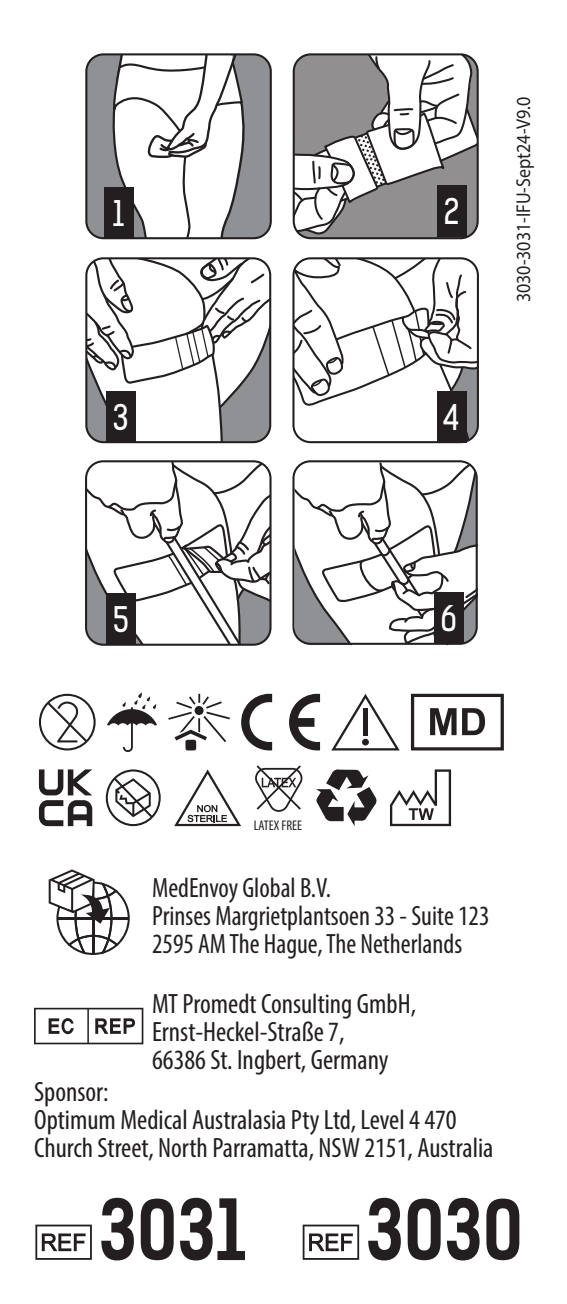
<style>
.page{position:relative;width:567px;height:1304px;background:#fff}
.page>*{position:absolute;margin:0;border:0;box-sizing:border-box;transform-origin:0 0}
.body_copy{font:33.6px "Kelson Sans";color:#fff;scale:.9 1}
.body_copy-2{font:condensed 28px/28px "Myriad Pro";color:#231f20}
.body_copy-3{font:20px "Myriad Pro";color:#231f20;scale:.9 1}
.t1{font:condensed 14px "Myriad Pro";color:#231f20}
</style>
<div class="page">
<svg style="left:35px;top:1225px;width:57px;height:35px"></svg>
<svg style="left:101px;top:1198px;width:144px;height:62px"></svg>
<svg style="left:303px;top:1225px;width:56px;height:35px"></svg>
<svg style="left:368px;top:1198px;width:151px;height:62px"></svg>
<svg style="left:241px;top:694px;width:79px;height:57px"></svg>
<svg style="left:39px;top:694px;width:57px;height:56px"></svg>
<svg style="left:107px;top:692px;width:50px;height:60px"></svg>
<svg style="left:168px;top:694px;width:62px;height:48px"></svg>
<div style="left:195px;top:706px;width:9px;height:9px;background:#231f20;border-radius:50%"></div>
<div style="left:185px;top:740px;width:11px;height:10px;background:#231f20;border-radius:2px"></div>
<svg style="left:411px;top:694px;width:93px;height:56px"></svg>
<svg style="left:39px;top:769px;width:53px;height:57px"></svg>
<svg style="left:255px;top:765px;width:48px;height:47px"></svg>
<svg style="left:106px;top:769px;width:55px;height:57px"></svg>
<svg style="left:174px;top:769px;width:67px;height:57px"></svg>
<svg style="left:390px;top:769px;width:61px;height:57px"></svg>
<svg style="left:331px;top:694px;width:69px;height:56px"></svg>
<div style="left:363px;top:708px;width:5px;height:27px;background:#231f20"></div>
<div style="left:362px;top:739px;width:7px;height:6px;background:#231f20;border-radius:50%"></div>
<svg style="left:316px;top:769px;width:61px;height:57px"></svg>
<svg style="left:295px;top:463px;width:180px;height:179px"></svg>
<div style="left:292px;top:460px;width:186px;height:185px;border:2px solid #231f20;border-radius:17px"></div>
<svg style="left:293px;top:258px;width:185px;height:184px"></svg>
<svg style="left:86px;top:258px;width:185px;height:184px"></svg>
<div style="left:88px;top:56px;width:181px;height:182px;background:#8f9194"></div>
<svg style="left:111px;top:56px;width:135px;height:180px"></svg>
<div style="left:85px;top:53px;width:187px;height:186px;border:2px solid #231f20;border-radius:17px"></div>
<svg style="left:293px;top:54px;width:185px;height:184px"></svg>
<svg style="left:88px;top:463px;width:181px;height:180px"></svg>
<div style="left:85px;top:460px;width:187px;height:186px;border:2px solid #231f20;border-radius:17px"></div>
<div style="left:104px;top:188px;width:29px;height:51px;background:#231f20"></div>
<div style="left:106px;top:392px;width:29px;height:51px;background:#231f20"></div>
<div style="left:106px;top:594px;width:30px;height:51px;background:#231f20"></div>
<div style="left:437px;top:186px;width:29px;height:51px;background:#231f20"></div>
<div style="left:437px;top:391px;width:29px;height:52px;background:#231f20"></div>
<div style="left:434px;top:593px;width:29px;height:51px;background:#231f20"></div>
<svg style="left:49px;top:869px;width:81px;height:86px"></svg>
<hr style="left:92px;top:902px;width:2px;height:52px;background:#231f20">
<hr style="left:57px;top:917px;width:72px;height:2px;background:#231f20">
<svg style="left:34px;top:1008px;width:109px;height:36px"></svg>
<p class="body_copy" style="left:113px;top:193px;width:14px">1</p>
<p class="body_copy" style="left:444px;top:191px;width:19px">2</p>
<p class="body_copy-3" style="left:511px;top:302px;width:230px;rotate:-90deg">3030-3031-IFU-Sept24-V9.0</p>
<p class="body_copy" style="left:113px;top:397px;width:19px">3</p>
<p class="body_copy" style="left:443px;top:396px;width:20px">4</p>
<p class="body_copy" style="left:113px;top:599px;width:19px">5</p>
<p class="body_copy" style="left:440px;top:598px;width:20px">6</p>
<p class="t1" style="left:254px;top:817px;width:50px">LATEX FREE</p>
<p class="body_copy-2" style="left:152px;top:873px;width:180px">MedEnvoy Global .V.B</p>
<p class="body_copy-2" style="left:152px;top:901px;width:339px">Prinses Margrietplantsoen 33 - Suite 123</p>
<p class="body_copy-2" style="left:152px;top:929px;width:312px">2595 AMThe Hague,The Netherlands</p>
<p class="body_copy-2" style="left:152px;top:989px;width:265px">MT Promedt Consulting GmbH,</p>
<p class="body_copy-2" style="left:152px;top:1017px;width:194px">Ernst-Heckel-Straße 7,</p>
<p class="body_copy-2" style="left:152px;top:1045px;width:238px">66386 .S t Ingbert, Germany</p>
<p class="body_copy-2" style="left:34px;top:1077px;width:76px">Sponsor:</p>
<p class="body_copy-2" style="left:34px;top:1105px;width:461px">Optimum Medical Australasia Pty Ltd, Level 4 470<br>Church Street, North Parramatta, NSW 2151, Australia</p>
</div>
